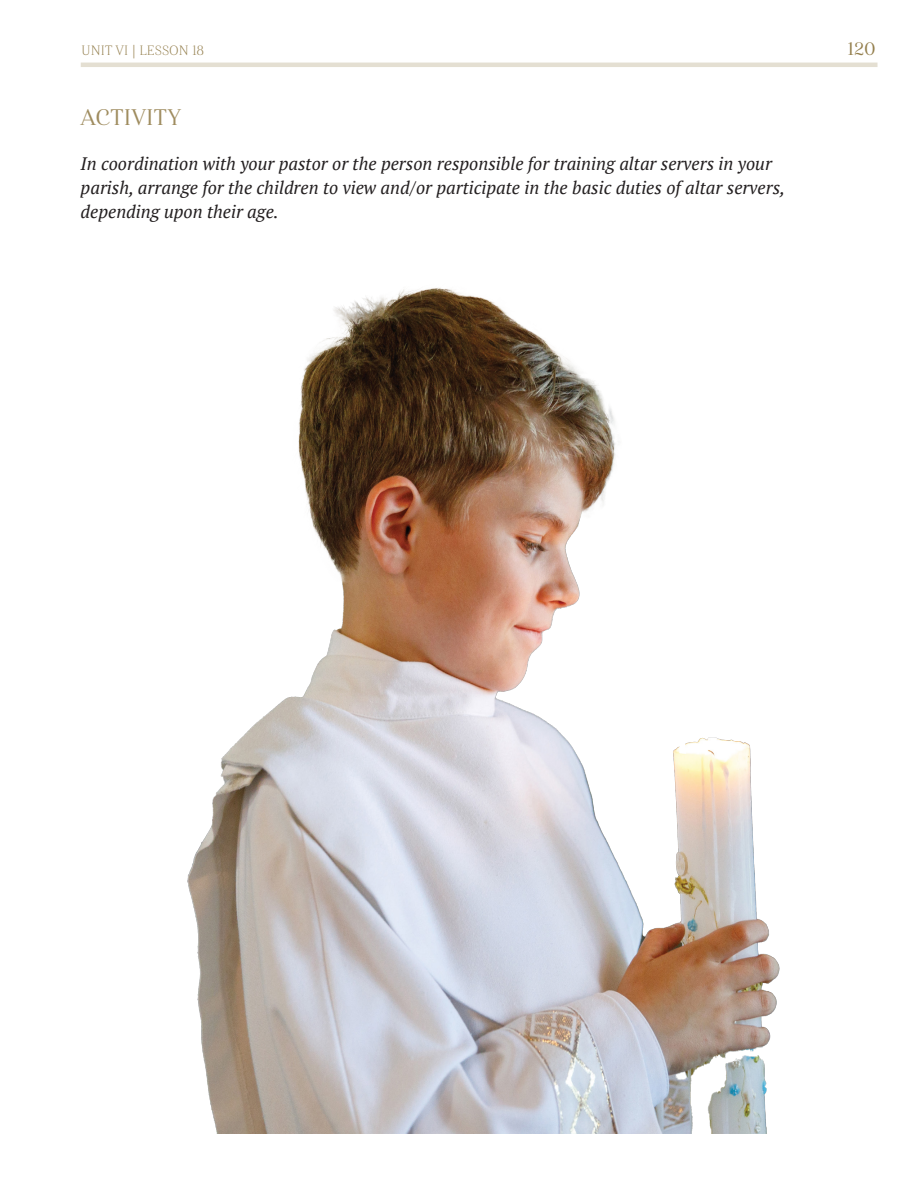
<style>
.page{position:relative;width:918px;height:1188px;background:#fff}
.page>*{position:absolute;margin:0;border:0;box-sizing:border-box;transform-origin:0 0}
.Default{font:22.5px "Haboro Nor Reg";color:#9f8c5f}
.Default-2{font:italic 18px/24px "PT Serif";color:#231f20}
.t1{font:18px "Haboro Nor Reg";color:#947f4d}
.t2{font:13.5px "Haboro Nor Thi";color:#947f4d}
</style>
<div class="page">
<hr style="left:81px;top:63px;width:796px;height:4px;background:#e4dfd2">
<img style="left:187px;top:288px;width:593px;height:845px">
<svg style="left:679px;top:728px;width:7px;height:26px"></svg>
<p class="t2" style="left:82px;top:42px;width:124px">UNIT VI | LESSON 18</p>
<p class="t1" style="left:848px;top:37px;width:29px">120</p>
<p class="Default" style="left:81px;top:103px;width:102px">ACTIVITY</p>
<p class="Default-2" style="left:81px;top:151px;width:706px">In coordination with your pastor or the person responsible for training altar servers in your parish, arrange for the children to view and/or participate in the basic duties of altar servers, depending upon their age.</p>
</div>
